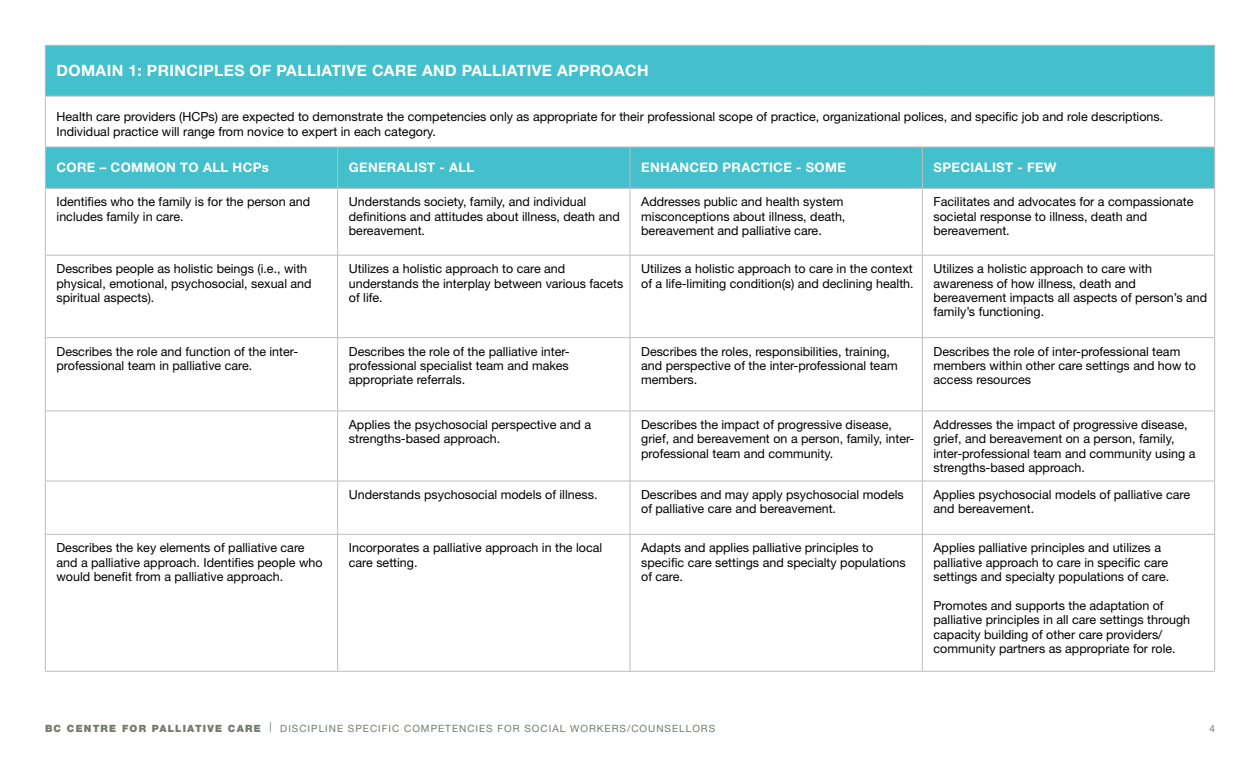
<style>
.page{position:relative;width:1260px;height:765px;background:#fff}
.page>*{position:absolute;margin:0;border:0;box-sizing:border-box;transform-origin:0 0}
.t1{font:700 15.62px "Helvetica Neue LT Std";letter-spacing:.025em;color:#fff}
.t2{font:700 13.12px "Helvetica Neue LT Std";letter-spacing:.025em;color:#fff}
.t3{font:12.5px/14.4px "Helvetica Neue LT Std";color:#000}
.t4{font:10px "Helvetica Neue LT Std";letter-spacing:.1em;color:#727b6c}
.s1{font-weight:900}
</style>
<div class="page">
<div style="left:45px;top:45px;width:1170px;height:51px;background:#43c0cc"></div>
<div style="left:46px;top:148px;width:1168px;height:40px;background:#43c0cc"></div>
<svg style="left:338px;top:535px;width:876px;height:136px"></svg>
<hr style="left:45px;top:45px;width:293px;height:1px;background:#bcbec0">
<hr style="left:45px;top:46px;width:1px;height:50px;background:#bcbec0">
<hr style="left:338px;top:45px;width:292px;height:1px;background:#bcbec0">
<hr style="left:630px;top:45px;width:292px;height:1px;background:#bcbec0">
<hr style="left:922px;top:45px;width:293px;height:1px;background:#bcbec0">
<hr style="left:1214px;top:46px;width:1px;height:50px;background:#bcbec0">
<hr style="left:45px;top:96px;width:293px;height:1px;background:#bcbec0">
<hr style="left:45px;top:96px;width:1px;height:51px;background:#bcbec0">
<hr style="left:338px;top:96px;width:292px;height:1px;background:#bcbec0">
<hr style="left:630px;top:96px;width:292px;height:1px;background:#bcbec0">
<hr style="left:922px;top:96px;width:293px;height:1px;background:#bcbec0">
<hr style="left:1214px;top:96px;width:1px;height:51px;background:#bcbec0">
<hr style="left:45px;top:147px;width:293px;height:1px;background:#bcbec0">
<hr style="left:45px;top:147px;width:1px;height:41px;background:#bcbec0">
<hr style="left:338px;top:147px;width:292px;height:1px;background:#bcbec0">
<hr style="left:337px;top:147px;width:1px;height:41px;background:#bcbec0">
<hr style="left:630px;top:147px;width:292px;height:1px;background:#bcbec0">
<hr style="left:630px;top:147px;width:1px;height:41px;background:#bcbec0">
<hr style="left:922px;top:147px;width:293px;height:1px;background:#bcbec0">
<hr style="left:922px;top:147px;width:1px;height:41px;background:#bcbec0">
<hr style="left:1214px;top:147px;width:1px;height:41px;background:#bcbec0">
<hr style="left:45px;top:188px;width:293px;height:1px;background:#bcbec0">
<hr style="left:45px;top:189px;width:1px;height:66px;background:#bcbec0">
<hr style="left:338px;top:188px;width:292px;height:1px;background:#bcbec0">
<hr style="left:337px;top:189px;width:1px;height:66px;background:#bcbec0">
<hr style="left:630px;top:188px;width:292px;height:1px;background:#bcbec0">
<hr style="left:630px;top:189px;width:1px;height:66px;background:#bcbec0">
<hr style="left:922px;top:188px;width:293px;height:1px;background:#bcbec0">
<hr style="left:922px;top:189px;width:1px;height:66px;background:#bcbec0">
<hr style="left:1214px;top:189px;width:1px;height:66px;background:#bcbec0">
<hr style="left:45px;top:255px;width:293px;height:1px;background:#bcbec0">
<hr style="left:45px;top:256px;width:1px;height:81px;background:#bcbec0">
<hr style="left:338px;top:255px;width:292px;height:1px;background:#bcbec0">
<hr style="left:337px;top:256px;width:1px;height:81px;background:#bcbec0">
<hr style="left:630px;top:255px;width:292px;height:1px;background:#bcbec0">
<hr style="left:630px;top:256px;width:1px;height:81px;background:#bcbec0">
<hr style="left:922px;top:255px;width:293px;height:1px;background:#bcbec0">
<hr style="left:922px;top:256px;width:1px;height:81px;background:#bcbec0">
<hr style="left:1214px;top:256px;width:1px;height:81px;background:#bcbec0">
<hr style="left:45px;top:337px;width:293px;height:1px;background:#bcbec0">
<hr style="left:45px;top:338px;width:1px;height:73px;background:#bcbec0">
<hr style="left:338px;top:337px;width:292px;height:1px;background:#bcbec0">
<hr style="left:337px;top:338px;width:1px;height:73px;background:#bcbec0">
<hr style="left:630px;top:337px;width:292px;height:1px;background:#bcbec0">
<hr style="left:630px;top:338px;width:1px;height:73px;background:#bcbec0">
<hr style="left:922px;top:337px;width:293px;height:1px;background:#bcbec0">
<hr style="left:922px;top:338px;width:1px;height:73px;background:#bcbec0">
<hr style="left:1214px;top:338px;width:1px;height:73px;background:#bcbec0">
<hr style="left:45px;top:411px;width:293px;height:1px;background:#bcbec0">
<hr style="left:45px;top:411px;width:1px;height:70px;background:#bcbec0">
<hr style="left:338px;top:411px;width:292px;height:1px;background:#bcbec0">
<hr style="left:337px;top:411px;width:1px;height:70px;background:#bcbec0">
<hr style="left:630px;top:411px;width:292px;height:1px;background:#bcbec0">
<hr style="left:630px;top:411px;width:1px;height:70px;background:#bcbec0">
<hr style="left:922px;top:411px;width:293px;height:1px;background:#bcbec0">
<hr style="left:922px;top:411px;width:1px;height:70px;background:#bcbec0">
<hr style="left:1214px;top:411px;width:1px;height:70px;background:#bcbec0">
<hr style="left:45px;top:481px;width:293px;height:1px;background:#bcbec0">
<hr style="left:45px;top:481px;width:1px;height:53px;background:#bcbec0">
<hr style="left:338px;top:481px;width:292px;height:1px;background:#bcbec0">
<hr style="left:337px;top:481px;width:1px;height:53px;background:#bcbec0">
<hr style="left:630px;top:481px;width:292px;height:1px;background:#bcbec0">
<hr style="left:630px;top:481px;width:1px;height:53px;background:#bcbec0">
<hr style="left:922px;top:481px;width:293px;height:1px;background:#bcbec0">
<hr style="left:922px;top:481px;width:1px;height:53px;background:#bcbec0">
<hr style="left:1214px;top:481px;width:1px;height:53px;background:#bcbec0">
<hr style="left:45px;top:534px;width:293px;height:1px;background:#bcbec0">
<hr style="left:45px;top:535px;width:1px;height:136px;background:#bcbec0">
<hr style="left:338px;top:534px;width:292px;height:1px;background:#bcbec0">
<hr style="left:337px;top:535px;width:1px;height:136px;background:#bcbec0">
<hr style="left:630px;top:534px;width:292px;height:1px;background:#bcbec0">
<hr style="left:630px;top:535px;width:1px;height:136px;background:#bcbec0">
<hr style="left:922px;top:534px;width:293px;height:1px;background:#bcbec0">
<hr style="left:922px;top:535px;width:1px;height:136px;background:#bcbec0">
<hr style="left:1214px;top:535px;width:1px;height:136px;background:#bcbec0">
<hr style="left:45px;top:671px;width:293px;height:1px;background:#bcbec0">
<hr style="left:338px;top:671px;width:292px;height:1px;background:#bcbec0">
<hr style="left:630px;top:671px;width:292px;height:1px;background:#bcbec0">
<hr style="left:922px;top:671px;width:293px;height:1px;background:#bcbec0">
<p class="t1" style="left:57px;top:61px;width:594px">DOMAIN 1: PRINCIPLES OF PALLIATIVE CARE AND PALLIATIVE APPROACH</p>
<p class="t3" style="left:57px;top:108px;width:1108px;line-height:15px">Health care providers (HCPs) are expected to demonstrate the competencies only as appropriate for their professional scope of practice, organizational polices, and specific job and role descriptions.<br>Individual practice will range from novice to expert in each category.</p>
<p class="t2" style="left:57px;top:160px;width:214px">CORE – COMMON TO ALL HCPs</p>
<p class="t2" style="left:349px;top:160px;width:127px">GENERALIST - ALL</p>
<p class="t2" style="left:641px;top:160px;width:206px">ENHANCED PRACTICE - SOME</p>
<p class="t2" style="left:934px;top:160px;width:124px">SPECIALIST - FEW</p>
<p class="t3" style="left:57px;top:194px;width:255px">Identifies who the family is for the person and includes family in care.</p>
<p class="t3" style="left:349px;top:194px;width:272px">Understands society, family, and individual definitions and attitudes about illness, death and bereavement.</p>
<p class="t3" style="left:641px;top:194px;width:206px">Addresses public and health system misconceptions about illness, death, bereavement and palliative care.</p>
<p class="t3" style="left:934px;top:194px;width:261px">Facilitates and advocates for a compassionate societal response to illness, death and bereavement.</p>
<p class="t3" style="left:57px;top:261px;width:257px">Describes people as holistic beings (i.e., with physical, emotional, psychosocial, sexual and spiritual aspects).</p>
<p class="t3" style="left:349px;top:261px;width:276px">Utilizes a holistic approach to care and understands the interplay between various facets of life.</p>
<p class="t3" style="left:641px;top:261px;width:274px">Utilizes a holistic approach to care in the context of a life-limiting condition(s) and declining health.</p>
<p class="t3" style="left:934px;top:261px;width:275px">Utilizes a holistic approach to care with awareness of how illness, death and bereavement impacts all aspects of person’s and family’s functioning.</p>
<p class="t3" style="left:57px;top:344px;width:243px">Describes the role and function of the inter&shy;professional team in palliative care.</p>
<p class="t3" style="left:349px;top:344px;width:222px;text-align:justify">Describes the role of the palliative inter&shy;professional specialist team and makes appropriate referrals.</p>
<p class="t3" style="left:641px;top:344px;width:258px">Describes the roles, responsibilities, training, and perspective of the inter-professional team members.</p>
<p class="t3" style="left:934px;top:344px;width:264px">Describes the role of inter-professional team members within other care settings and how to access resources</p>
<p class="t3" style="left:349px;top:417px;width:244px">Applies the psychosocial perspective and a strengths-based approach.</p>
<p class="t3" style="left:641px;top:417px;width:275px">Describes the impact of progressive disease, grief, and bereavement on a person, family, inter&shy;professional team and community.</p>
<p class="t3" style="left:934px;top:417px;width:263px">Addresses the impact of progressive disease, grief, and bereavement on a person, family, inter-professional team and community using a strengths-based approach.</p>
<p class="t3" style="left:349px;top:487px;width:250px">Understands psychosocial models of illness.</p>
<p class="t3" style="left:641px;top:487px;width:264px">Describes and may apply psychosocial models of palliative care and bereavement.</p>
<p class="t3" style="left:934px;top:487px;width:258px">Applies psychosocial models of palliative care and bereavement.</p>
<p class="t3" style="left:56px;top:540px;width:268px">Describes the key elements of palliative care and a palliative approach. Identifies people who would benefit from a palliative approach.</p>
<p class="t3" style="left:349px;top:540px;width:255px">Incorporates a palliative approach in the local care setting.</p>
<p class="t3" style="left:641px;top:540px;width:266px">Adapts and applies palliative principles to specific care settings and specialty populations of care.</p>
<p class="t3" style="left:934px;top:540px;width:237px">Applies palliative principles and utilizes a palliative approach to care in specific care settings and specialty populations of care.</p>
<p class="t3" style="left:934px;top:598px;width:258px">Promotes and supports the adaptation of palliative principles in all care settings through capacity building of other care providers/ community partners as appropriate for role.</p>
<p class="t4" style="left:45px;top:722px;width:672px"><span class="s1">BC CENTRE FOR PALLIATIVE CARE</span> | DISCIPLINE SPECIFIC COMPETENCIES FOR SOCIAL WORKERS/COUNSELLORS</p>
<p class="t4" style="left:1209px;top:722px;width:7px">4</p>
</div>
